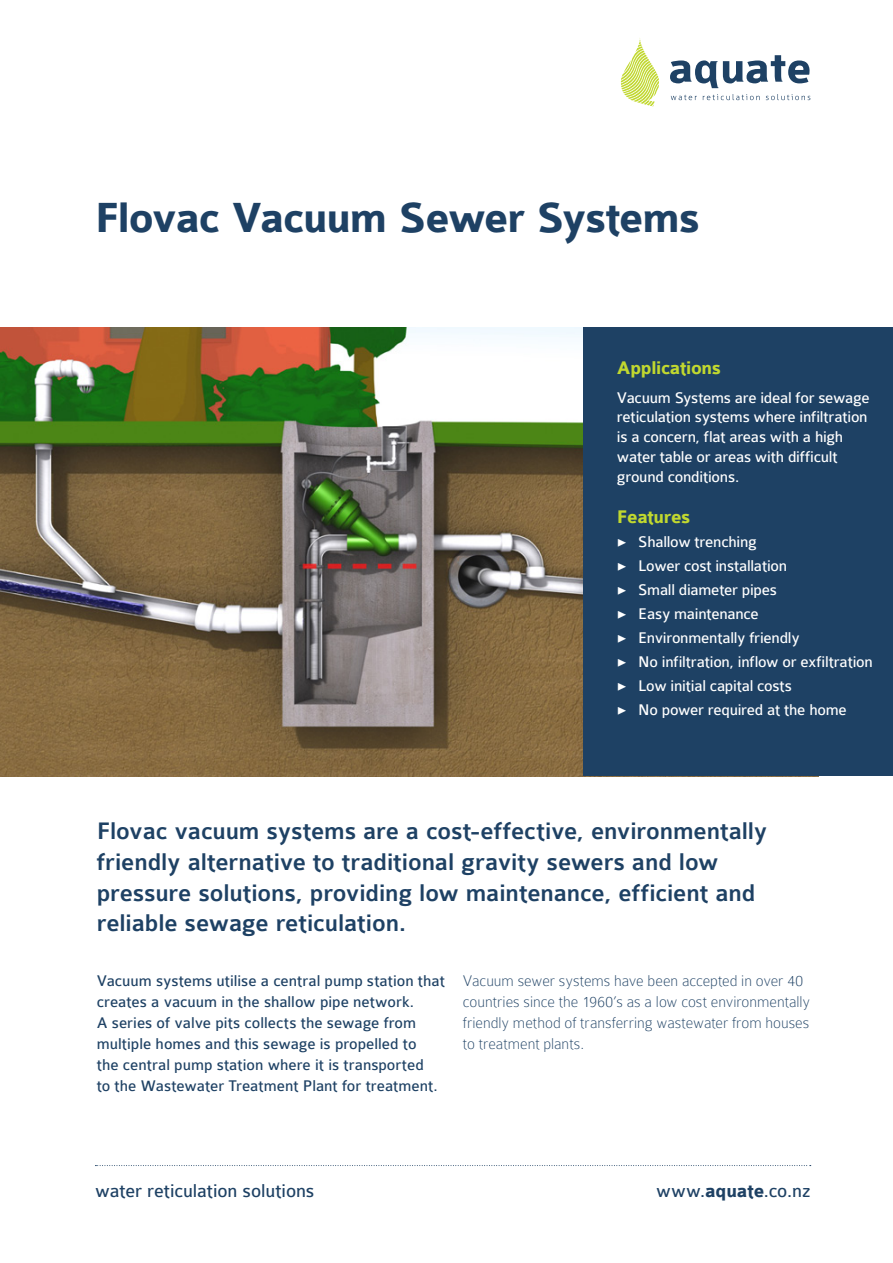
<style>
.page{position:relative;width:893px;height:1263px;background:#fff}
.page>*{position:absolute;margin:0;border:0;box-sizing:border-box;transform-origin:0 0}
.t1{font:700 45px "Colaborate";letter-spacing:-.025em;color:#1e4164}
.t2{font:500 25.5px/30.6px "Colaborate";letter-spacing:-.005em;color:#1e4164}
.t3{font:19.65px "Colaborate";letter-spacing:-.005em;color:#1e4164}
.t4{font:700 19.5px "Colaborate";letter-spacing:-.015em;color:#c1d82f}
.t5{font:16.5px/24px "Colaborate";letter-spacing:-.015em;color:#fff}
.t6{font:16.5px/21px "Colaborate";color:#1e4164}
.t7{font:100 16.5px/21px "Colaborate";letter-spacing:-.005em;color:#1e4164}
.s1{font-family:"Minion Pro"}
.s2{font-weight:700}
</style>
<div class="page">
<svg style="left:95px;top:1165px;width:716px;height:1px"></svg>
<img style="left:0;top:327px;width:584px;height:449px">
<div style="left:584px;top:327px;width:309px;height:449px;background:#1e4164"></div>
<svg style="left:621px;top:38px;width:38px;height:69px"></svg>
<svg style="left:670px;top:55px;width:140px;height:33px"></svg>
<svg style="left:671px;top:95px;width:26px;height:5px"></svg>
<svg style="left:703px;top:94px;width:57px;height:6px"></svg>
<svg style="left:766px;top:94px;width:44px;height:6px"></svg>
<h1 class="t1" style="left:95px;top:195px;width:607px">Flovac Vacuum Sewer Systems</h1>
<p class="t4" style="left:617px;top:358px;width:106px">Applications</p>
<p class="t5" style="left:617px;top:388px;width:254px;line-height:19.8px">Vacuum Systems are ideal for sewage reticulation systems where infiltration is a concern, flat areas with a high water table or areas with difficult ground conditions.</p>
<p class="t4" style="left:617px;top:506px;width:75px">Features</p>
<p class="t5" style="left:617px;top:530px;width:257px"><span class="s1">▶</span> Shallow trenching<br><span class="s1">▶</span> Lower cost installation<br><span class="s1">▶</span> Small diameter pipes<br><span class="s1">▶</span> Easy maintenance<br><span class="s1">▶</span> Environmentally friendly<br><span class="s1">▶</span> No infiltration, inflow or exfiltration <span class="s1">▶</span> Low initial capital costs<br><span class="s1">▶</span> No power required at the home</p>
<h2 class="t2" style="left:97px;top:816px;width:672px">Flovac vacuum systems are a cost-effective, environmentally friendly alternative to traditional gravity sewers and low pressure solutions, providing low maintenance, efficient and reliable sewage reticulation.</h2>
<p class="t6" style="left:97px;top:970px;width:350px">Vacuum systems utilise a central pump station that creates a vacuum in the shallow pipe network.<br>A series of valve pits collects the sewage from multiple homes and this sewage is propelled to<br>the central pump station where it is transported<br>to the Wastewater Treatment Plant for treatment.</p>
<p class="t7" style="left:463px;top:970px;width:349px">Vacuum sewer systems have been accepted in over 40 countries since the 1960’s as a low cost environmentally friendly method of transferring wastewater from houses to treatment plants.</p>
<p class="t3" style="left:95px;top:1181px;width:221px">water reticulation solutions</p>
<p class="t3" style="left:656px;top:1181px;width:156px">www.<span class="s2">aquate</span>.co.nz</p>
</div>
